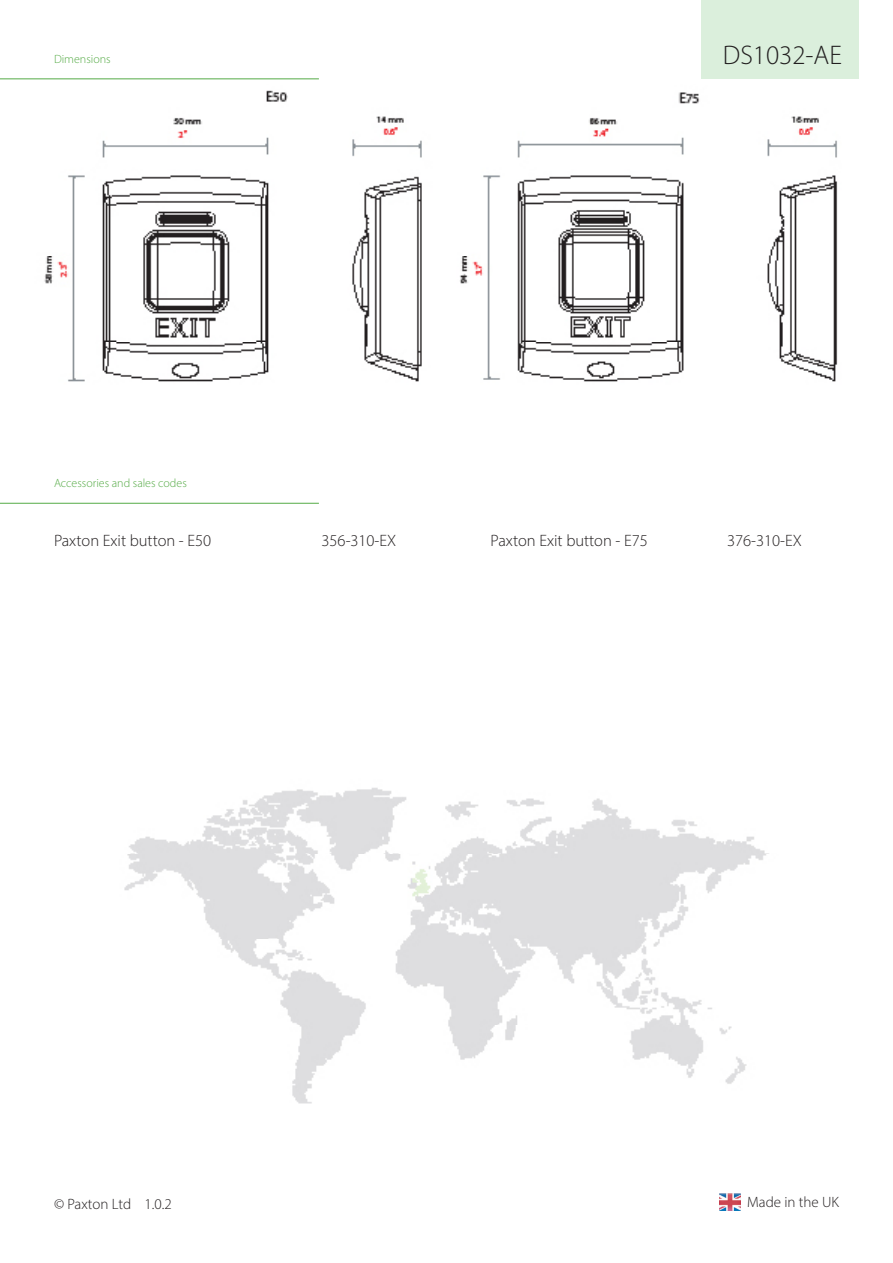
<style>
.page{position:relative;width:893px;height:1263px;background:#fff}
.page>*{position:absolute;margin:0;border:0;box-sizing:border-box;transform-origin:0 0}
.t1{font:300 27px "Myriad Pro";color:#231f20}
.Specs_body_text{font:300 16.5px "Myriad Pro";color:#231f20}
.DS_Footer{font:300 15px "Myriad Pro";color:#231f20}
.DS_Sub-title{font:300 12px "Myriad Pro";color:#55ab46}
</style>
<div class="page">
<img style="left:0;top:0;width:859px;height:1211px">
<hr style="left:0;top:79px;width:319px;height:1px;background:#55ab46">
<hr style="left:0;top:503px;width:319px;height:1px;background:#55ab46">
<img style="left:719px;top:1194px;width:22px;height:16px">
<p class="DS_Sub-title" style="left:54px;top:52px;width:58px">Dimensions</p>
<p class="DS_Sub-title" style="left:54px;top:476px;width:134px">Accessories and sales codes</p>
<h1 class="t1" style="left:723px;top:39px;width:121px">DS1032-AE</h1>
<p class="Specs_body_text" style="left:54px;top:530px;width:159px">Paxton Exit button - E50</p>
<p class="Specs_body_text" style="left:322px;top:530px;width:76px">356-310-EX</p>
<p class="Specs_body_text" style="left:491px;top:530px;width:159px">Paxton Exit button - E75</p>
<p class="Specs_body_text" style="left:727px;top:530px;width:76px">376-310-EX</p>
<p class="DS_Footer" style="left:54px;top:1195px;width:79px">© Paxton Ltd</p>
<p class="DS_Footer" style="left:145px;top:1195px;width:29px">1.0.2</p>
<p class="DS_Footer" style="left:747px;top:1193px;width:93px">Made in the UK</p>
</div>
